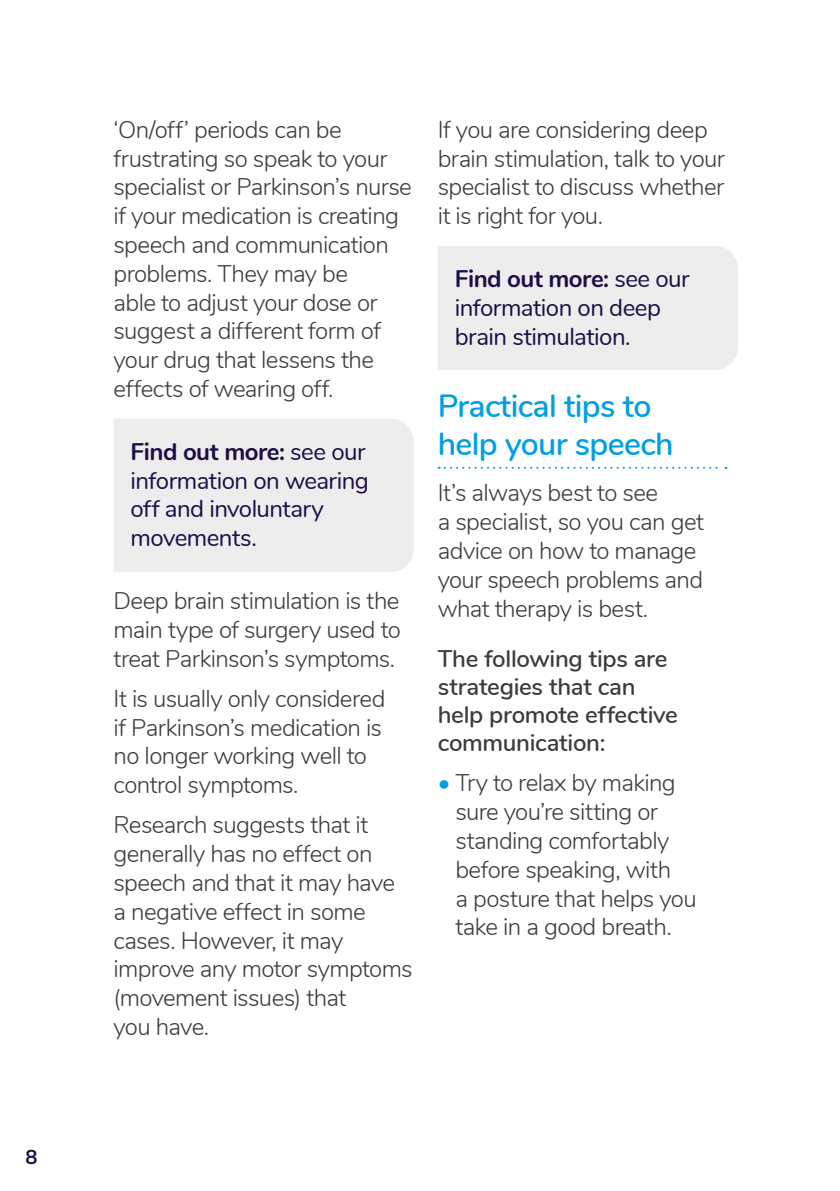
<style>
.page{position:relative;width:840px;height:1191px;background:#fff}
.page>*{position:absolute;margin:0;border:0;box-sizing:border-box;transform-origin:0 0}
.t1{font:600 32px/38.4px "Nunito";letter-spacing:-.02em;color:#009fe3}
.t2{font:300 24px/28.8px "Nunito";letter-spacing:-.025em;color:#3c3c3b}
.t3{font:24px/28.8px "Nunito";letter-spacing:-.025em;color:#1d0e46}
.t4{font:600 24px/28px "Nunito";letter-spacing:-.015em;color:#3c3c3b}
.t5{font:700 20px "Nunito";color:#1d0e46}
.s1{font-weight:700}
.s2{color:#009fe3}
</style>
<div class="page">
<div style="left:114px;top:419px;width:299px;height:153px;background:#ededed"></div>
<div style="left:438px;top:246px;width:299px;height:124px;background:#ededed"></div>
<svg style="left:438px;top:467px;width:288px;height:2px"></svg>
<p class="t5" style="left:26px;top:1142px;width:14px">8</p>
<p class="t2" style="left:113px;top:114px;width:300px">‘On/off’ periods can be frustrating so speak to your specialist or Parkinson’s nurse if your medication is creating speech and communication problems. They may be<br>able to adjust your dose or suggest a different form of your drug that lessens the effects of wearing off.</p>
<p class="t3" style="left:130px;top:436px;width:240px"><span class="s1">Find out more:</span> see our information on wearing off and involuntary movements.</p>
<p class="t2" style="left:113px;top:585px;width:289px;text-align:justify">Deep brain stimulation is the main type of surgery used to treat Parkinson’s symptoms.</p>
<p class="t2" style="left:113px;top:683px;width:273px">It is usually only considered if Parkinson’s medication is no longer working well to control symptoms.</p>
<p class="t2" style="left:113px;top:809px;width:300px">Research suggests that it generally has no effect on speech and that it may have a negative effect in some cases. However, it may improve any motor symptoms (movement issues) that<br>you have.</p>
<p class="t2" style="left:437px;top:114px;width:288px">If you are considering deep brain stimulation, talk to your specialist to discuss whether it is right for you.</p>
<p class="t3" style="left:454px;top:263px;width:236px"><span class="s1">Find out more:</span> see our information on deep brain stimulation.</p>
<h1 class="t1" style="left:437px;top:385px;width:237px">Practical tips to help your speech</h1>
<p class="t2" style="left:437px;top:477px;width:268px">It’s always best to see<br>a specialist, so you can get advice on how to manage your speech problems and what therapy is best.</p>
<p class="t4" style="left:437px;top:643px;width:242px">The following tips are strategies that can help promote effective communication:</p>
<p class="t2" style="left:455px;top:767px;width:243px;text-indent:-18px"><span class="s2">•</span> Try to relax by making sure you’re sitting or standing comfortably before speaking, with<br>a posture that helps you take in a good breath.</p>
</div>
